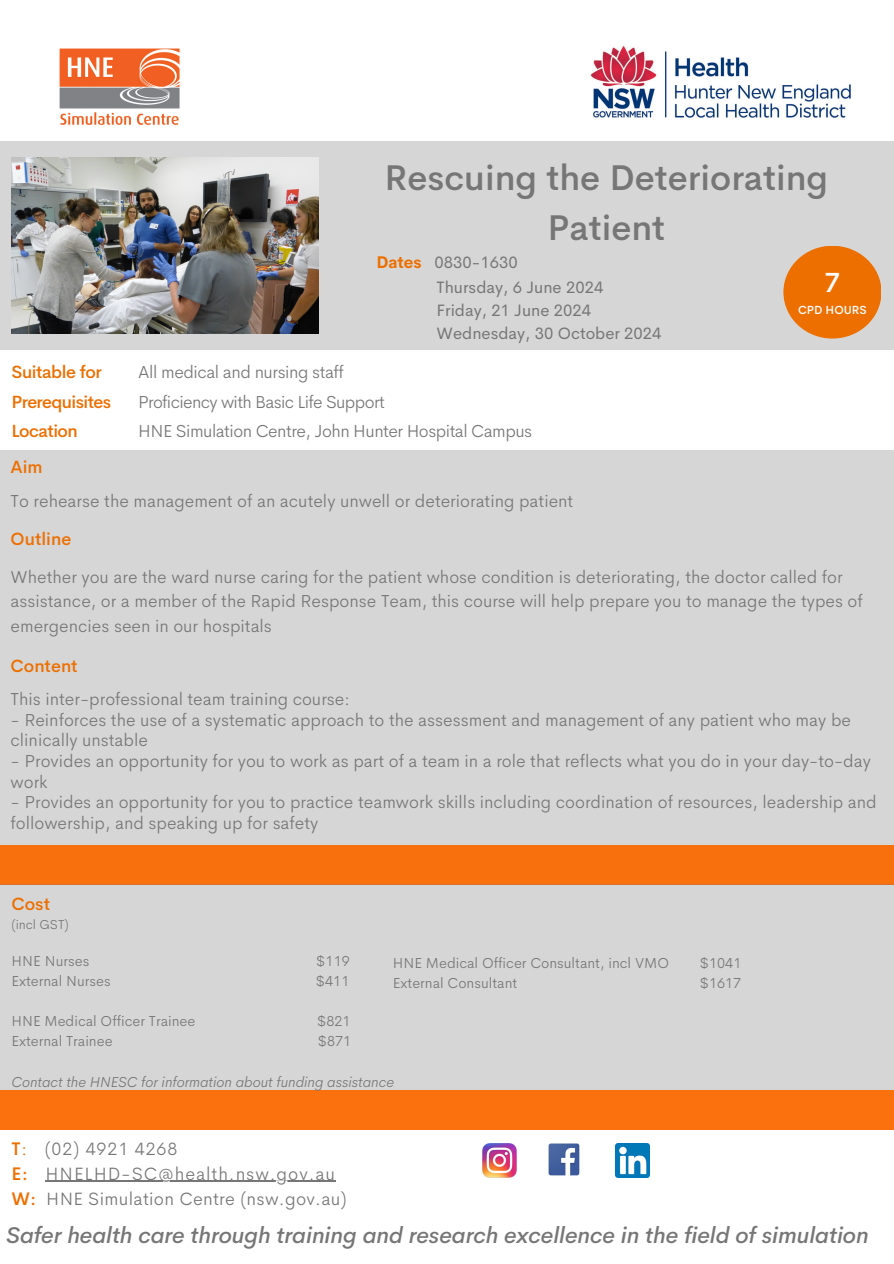
<style>
.page{position:relative;width:894px;height:1264px;background:#fff}
.page>*{position:absolute;margin:0;border:0;box-sizing:border-box;transform-origin:0 0}
.t1{font:500 35.4px/49.5px "Cerebri Sans";color:#767676;text-align:center}
.t2{font:500 27.45px "Cerebri Sans";color:#fdfdfd}
.t3{font:italic 500 22.65px "Cerebri Sans";color:#767676}
.t4{font:300 18px/24.8px "Cerebri Sans";letter-spacing:.05em;color:#767676}
.t5{font:300 17.55px/20.7px "Cerebri Sans";color:#767676}
.t6{font:300 17.55px "Cerebri Sans";letter-spacing:-.03em;color:#767676}
.t7{font:500 17.55px "Cerebri Sans";letter-spacing:-.025em;color:#ed6f00}
.t8{font:300 17.55px "Cerebri Sans";letter-spacing:-.035em;color:#767676}
.t9{font:300 17.55px "Cerebri Sans";letter-spacing:-.025em;color:#767676}
.t10{font:500 17.55px "Cerebri Sans";color:#ed6f00}
.t11{font:16.5px/25.2px "Cerebri Sans";color:#767676}
.t12{font:300 14.55px "Cerebri Sans";color:#767676}
.t13{font:italic 300 14.55px "Cerebri Sans";color:#767676}
.t14{font:300 13.05px "Cerebri Sans";color:#767676}
.t15{font:500 11.7px "Cerebri Sans";color:#fdfdfd}
.s1{font-weight:700;color:#ed6f00}
.s2{font-weight:500;color:#ed6f00}
.s3{color:#ed6f00}
</style>
<div class="page">
<img style="left:590px;top:46px;width:261px;height:72px">
<img style="left:59px;top:48px;width:121px;height:77px">
<div style="left:0;top:141px;width:893px;height:209px;background:#d6d6d6"></div>
<img style="left:11px;top:158px;width:308px;height:175px">
<div style="left:0;top:451px;width:893px;height:428px;background:#d6d6d6"></div>
<div style="left:0;top:845px;width:893px;height:39px;background:#fa6d07"></div>
<div style="left:0;top:884px;width:893px;height:206px;background:#d6d6d6"></div>
<div style="left:0;top:1090px;width:893px;height:39px;background:#fa710e"></div>
<img style="left:482px;top:1143px;width:34px;height:34px">
<img style="left:548px;top:1143px;width:32px;height:33px">
<img style="left:615px;top:1143px;width:33px;height:34px">
<div style="left:783px;top:246px;width:98px;height:92px;background:#ed6f00;border-radius:50%"></div>
<hr style="left:46px;top:1180px;width:290px;height:1px;background:#767676">
<h1 class="t1" style="left:384px;top:153px;width:445px">Rescuing the Deteriorating<br>Patient</h1>
<p class="t11" style="left:436px;top:249px;width:168px;text-indent:-60px"><span class="s1">Dates</span> 0830-1630<br>Thursday, 6 June 2024</p>
<p class="t11" style="left:436px;top:298px;width:226px;line-height:23.1px">Friday, 21 June 2024<br>Wednesday, 30 October 2024</p>
<p class="t7" style="left:11px;top:360px;width:92px">Suitable for</p>
<p class="t9" style="left:138px;top:360px;width:207px">All medical and nursing staff</p>
<p class="t7" style="left:11px;top:390px;width:101px">Prerequisites</p>
<p class="t8" style="left:138px;top:390px;width:248px">Proficiency with Basic Life Support</p>
<p class="t7" style="left:11px;top:420px;width:68px">Location</p>
<p class="t6" style="left:138px;top:420px;width:395px">HNE Simulation Centre, John Hunter Hospital Campus</p>
<h2 class="t2" style="left:824px;top:264px;width:17px">7</h2>
<p class="t15" style="left:797px;top:302px;width:70px">CPD HOURS</p>
<p class="t7" style="left:11px;top:456px;width:34px">Aim</p>
<p class="t5" style="left:11px;top:490px;width:564px">To rehearse the management of an acutely unwell or deteriorating patient</p>
<p class="t10" style="left:11px;top:528px;width:62px">Outline</p>
<p class="t5" style="left:11px;top:565px;width:853px;line-height:24.3px">Whether you are the ward nurse caring for the patient whose condition is deteriorating, the doctor called for assistance, or a member of the Rapid Response Team, this course will help prepare you to manage the types of emergencies seen in our hospitals</p>
<p class="t10" style="left:11px;top:654px;width:69px">Content</p>
<p class="t5" style="left:11px;top:688px;width:341px">This inter-professional team training course:</p>
<p class="t5" style="left:11px;top:709px;width:841px">- Reinforces the use of a systematic approach to the assessment and management of any patient who may be clinically unstable</p>
<p class="t5" style="left:11px;top:750px;width:861px">- Provides an opportunity for you to work as part of a team in a role that reflects what you do in your day-to-day work</p>
<p class="t5" style="left:11px;top:792px;width:867px">- Provides an opportunity for you to practice teamwork skills including coordination of resources, leadership and followership, and speaking up for safety</p>
<p class="t7" style="left:11px;top:892px;width:40px">Cost</p>
<p class="t14" style="left:11px;top:915px;width:59px">(incl GST)</p>
<p class="t12" style="left:11px;top:951px;width:79px">HNE Nurses</p>
<p class="t12" style="left:316px;top:951px;width:35px">$119</p>
<p class="t12" style="left:11px;top:971px;width:101px">External Nurses</p>
<p class="t12" style="left:315px;top:971px;width:35px">$411</p>
<p class="t12" style="left:11px;top:1011px;width:185px">HNE Medical Officer Trainee</p>
<p class="t12" style="left:317px;top:1011px;width:35px">$821</p>
<p class="t12" style="left:11px;top:1031px;width:103px">External Trainee</p>
<p class="t12" style="left:317px;top:1031px;width:35px">$871</p>
<p class="t13" style="left:11px;top:1071px;width:384px">Contact the HNESC for information about funding assistance</p>
<p class="t12" style="left:393px;top:953px;width:278px">HNE Medical Officer Consultant, incl VMO</p>
<p class="t12" style="left:699px;top:953px;width:43px">$1041</p>
<p class="t12" style="left:393px;top:973px;width:126px">External Consultant</p>
<p class="t12" style="left:699px;top:973px;width:43px">$1617</p>
<p class="t4" style="left:11px;top:1136px;width:337px"><span class="s2">T</span><span class="s3">:</span> (02) 4921 4268<br><span class="s2">E:</span> HNELHD-SC@health.nsw.gov.au<br><span class="s2">W:</span> HNE Simulation Centre (nsw.gov.au)</p>
<p class="t3" style="left:6px;top:1219px;width:863px">Safer health care through training and research excellence in the field of simulation</p>
</div>
